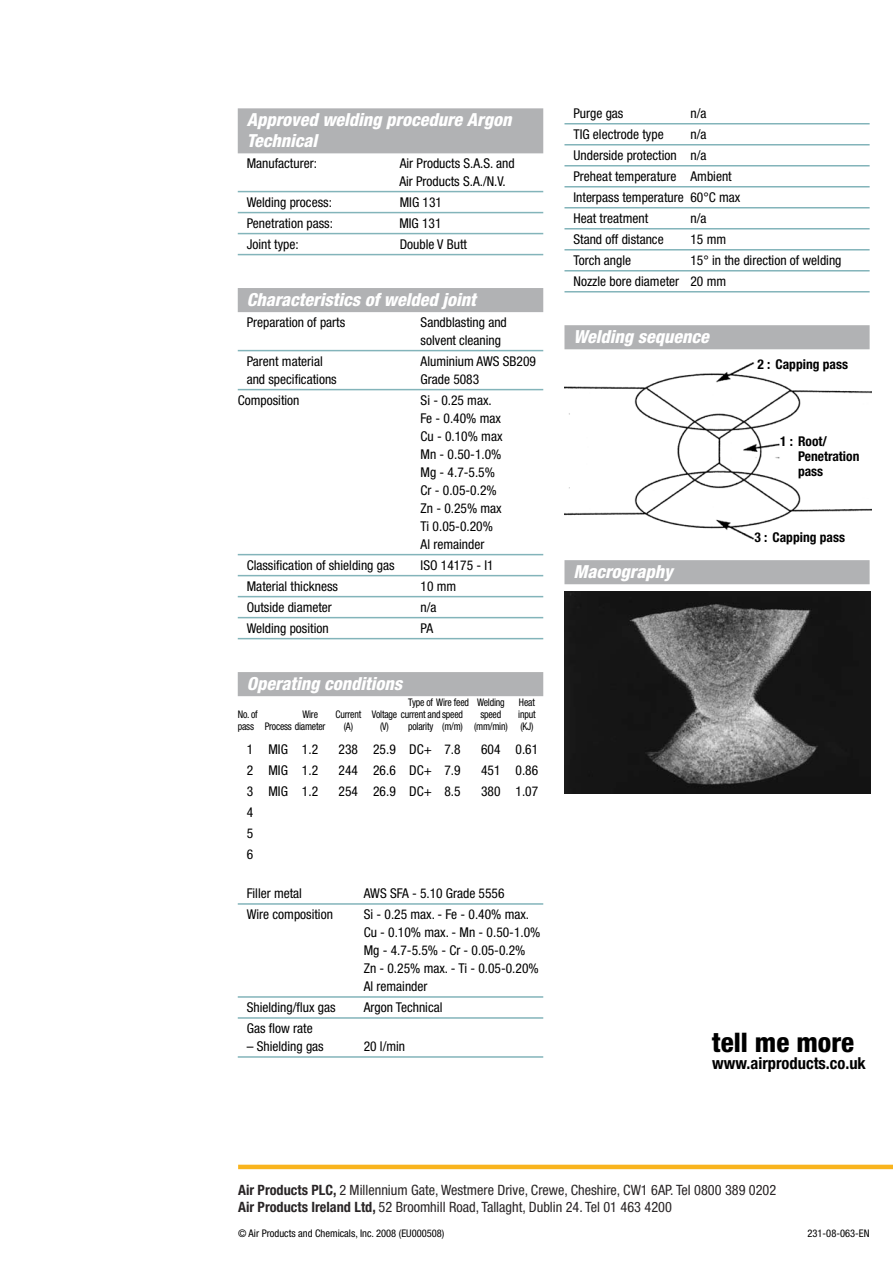
<style>
.page{position:relative;width:893px;height:1263px;background:#fff}
.page>*{position:absolute;margin:0;border:0;box-sizing:border-box;transform-origin:0 0}
.t1{font:800 condensed 27px "Helvetica Neue";color:#000}
.t2{font:italic 800 condensed 18px/21px "Helvetica Neue";color:#fff}
.t3{font:700 condensed 16.5px "Helvetica Neue";color:#000}
.t4{font:condensed 14.25px/17.1px "Helvetica Neue";color:#292526}
.t5{font:condensed 13.5px/18px "Helvetica Neue";color:#000}
.t6{font:700 condensed 13.5px/15px "Helvetica Neue";color:#000}
.t7{font:condensed 10.5px "Helvetica Neue";letter-spacing:-.02em;color:#000;scale:.93 1}
.t8{font:condensed 10.5px "Helvetica Neue";color:#000}
.s1{font-weight:700}
</style>
<div class="page">
<img style="left:564px;top:363px;width:307px;height:177px">
<div style="left:238px;top:108px;width:305px;height:45px;background:#b1b2b4"></div>
<hr style="left:238px;top:191px;width:305px;height:1px;background:#83b4ba">
<hr style="left:238px;top:212px;width:305px;height:1px;background:#83b4ba">
<hr style="left:238px;top:233px;width:305px;height:1px;background:#83b4ba">
<hr style="left:238px;top:254px;width:305px;height:1px;background:#83b4ba">
<div style="left:238px;top:288px;width:305px;height:24px;background:#b1b2b4"></div>
<hr style="left:238px;top:350px;width:305px;height:1px;background:#83b4ba">
<hr style="left:238px;top:389px;width:305px;height:1px;background:#83b4ba">
<hr style="left:238px;top:554px;width:305px;height:1px;background:#83b4ba">
<hr style="left:238px;top:575px;width:305px;height:1px;background:#83b4ba">
<hr style="left:238px;top:596px;width:305px;height:1px;background:#83b4ba">
<hr style="left:238px;top:617px;width:305px;height:1px;background:#83b4ba">
<hr style="left:238px;top:638px;width:305px;height:1px;background:#83b4ba">
<div style="left:238px;top:672px;width:305px;height:24px;background:#b1b2b4"></div>
<hr style="left:238px;top:903px;width:305px;height:2px;background:#83b4ba">
<hr style="left:238px;top:996px;width:305px;height:2px;background:#83b4ba">
<hr style="left:238px;top:1017px;width:305px;height:2px;background:#83b4ba">
<hr style="left:238px;top:1056px;width:305px;height:2px;background:#83b4ba">
<hr style="left:564px;top:123px;width:306px;height:1px;background:#83b4ba">
<hr style="left:564px;top:144px;width:306px;height:1px;background:#83b4ba">
<hr style="left:564px;top:165px;width:306px;height:1px;background:#83b4ba">
<hr style="left:564px;top:186px;width:306px;height:1px;background:#83b4ba">
<hr style="left:564px;top:207px;width:306px;height:1px;background:#83b4ba">
<hr style="left:564px;top:228px;width:306px;height:1px;background:#83b4ba">
<hr style="left:564px;top:249px;width:306px;height:1px;background:#83b4ba">
<hr style="left:564px;top:270px;width:306px;height:1px;background:#83b4ba">
<hr style="left:564px;top:291px;width:306px;height:1px;background:#83b4ba">
<div style="left:564px;top:325px;width:306px;height:24px;background:#b1b2b4"></div>
<div style="left:564px;top:560px;width:306px;height:24px;background:#b1b2b4"></div>
<img style="left:564px;top:592px;width:306px;height:201px">
<hr style="left:238px;top:1165px;width:655px;height:4px;background:#f9b41d">
<h2 class="t2" style="left:247px;top:109px;width:266px">Approved welding procedure Argon<br>Technical</h2>
<p class="t5" style="left:247px;top:154px;width:72px">Manufacturer:</p>
<p class="t5" style="left:399px;top:154px;width:117px">Air Products S.A.S. and<br>Air Products S.A./N.V.</p>
<p class="t5" style="left:247px;top:193px;width:87px">Welding process:</p>
<p class="t5" style="left:400px;top:193px;width:44px">MIG 131</p>
<p class="t5" style="left:247px;top:214px;width:88px">Penetration pass:</p>
<p class="t5" style="left:399px;top:214px;width:44px">MIG 131</p>
<p class="t5" style="left:247px;top:235px;width:53px">Joint type:</p>
<p class="t5" style="left:400px;top:235px;width:69px">Double V Butt</p>
<h2 class="t2" style="left:247px;top:289px;width:231px">Characteristics of welded joint</h2>
<p class="t5" style="left:247px;top:313px;width:100px">Preparation of parts</p>
<p class="t5" style="left:421px;top:313px;width:88px">Sandblasting and solvent cleaning</p>
<p class="t5" style="left:247px;top:352px;width:78px">Parent material</p>
<p class="t5" style="left:421px;top:352px;width:117px">Aluminium AWS SB209</p>
<p class="t5" style="left:247px;top:370px;width:92px">and specifications</p>
<p class="t5" style="left:421px;top:370px;width:60px">Grade 5083</p>
<p class="t5" style="left:238px;top:391px;width:63px">Composition</p>
<p class="t5" style="left:421px;top:391px;width:83px">Si - 0.25 max.<br>Fe - 0.40% max<br>Cu - 0.10% max<br>Mn - 0.50-1.0%<br>Mg - 4.7-5.5%<br>Cr - 0.05-0.2%<br>Zn - 0.25% max<br>Ti 0.05-0.20%<br>Al remainder</p>
<p class="t5" style="left:247px;top:556px;width:149px">Classification of shielding gas</p>
<p class="t5" style="left:421px;top:556px;width:75px">ISO 14175 - I1</p>
<p class="t5" style="left:247px;top:577px;width:93px">Material thickness</p>
<p class="t5" style="left:421px;top:577px;width:37px">10 mm</p>
<p class="t5" style="left:247px;top:598px;width:87px">Outside diameter</p>
<p class="t5" style="left:421px;top:598px;width:17px">n/a</p>
<p class="t5" style="left:247px;top:619px;width:83px">Welding position</p>
<p class="t5" style="left:421px;top:619px;width:14px">PA</p>
<h2 class="t2" style="left:247px;top:673px;width:157px">Operating conditions</h2>
<p class="t7" style="left:408px;top:696px;width:105px">Type of Wire feed Welding</p>
<p class="t7" style="left:519px;top:696px;width:19px">Heat</p>
<p class="t7" style="left:238px;top:708px;width:23px">No. of</p>
<p class="t7" style="left:302px;top:708px;width:18px">Wire</p>
<p class="t7" style="left:336px;top:708px;width:139px">Current Voltage current and speed</p>
<p class="t7" style="left:480px;top:708px;width:24px">speed</p>
<p class="t7" style="left:518px;top:708px;width:20px">input</p>
<p class="t7" style="left:238px;top:720px;width:96px">pass Process diameter</p>
<p class="t7" style="left:344px;top:720px;width:11px">(A)</p>
<p class="t7" style="left:380px;top:720px;width:166px">(V) polarity (m/m) (mm/min) (KJ)</p>
<p class="t5" style="left:247px;top:740px;width:73px">1 MIG 1.2</p>
<p class="t5" style="left:339px;top:740px;width:123px">238 25.9 DC+ 7.8</p>
<p class="t5" style="left:481px;top:740px;width:59px">604 0.61</p>
<p class="t5" style="left:247px;top:761px;width:73px">2 MIG 1.2</p>
<p class="t5" style="left:339px;top:761px;width:123px">244 26.6 DC+ 7.9</p>
<p class="t5" style="left:481px;top:761px;width:59px">451 0.86</p>
<p class="t5" style="left:247px;top:782px;width:73px">3 MIG 1.2</p>
<p class="t5" style="left:339px;top:782px;width:123px">254 26.9 DC+ 8.5</p>
<p class="t5" style="left:481px;top:782px;width:59px">380 1.07</p>
<p class="t5" style="left:247px;top:802px;width:8px;line-height:21px;text-align:justify">4<br>5<br>6</p>
<p class="t5" style="left:247px;top:884px;width:57px">Filler metal</p>
<p class="t5" style="left:364px;top:884px;width:142px">AWS SFA - 5.10 Grade 5556</p>
<p class="t5" style="left:247px;top:905px;width:88px">Wire composition</p>
<p class="t5" style="left:364px;top:905px;width:178px">Si - 0.25 max. - Fe - 0.40% max.<br>Cu - 0.10% max. - Mn - 0.50-1.0%<br>Mg - 4.7-5.5% - Cr - 0.05-0.2%<br>Zn - 0.25% max. - Ti - 0.05-0.20%<br>Al remainder</p>
<p class="t5" style="left:247px;top:998px;width:90px">Shielding/flux gas</p>
<p class="t5" style="left:364px;top:998px;width:80px">Argon Technical</p>
<p class="t5" style="left:247px;top:1019px;width:67px">Gas flow rate</p>
<p class="t5" style="left:247px;top:1037px;width:78px">– Shielding gas</p>
<p class="t5" style="left:364px;top:1037px;width:43px">20 l/min</p>
<p class="t5" style="left:573px;top:104px;width:51px">Purge gas</p>
<p class="t5" style="left:690px;top:104px;width:17px">n/a</p>
<p class="t5" style="left:573px;top:125px;width:92px">TIG electrode type</p>
<p class="t5" style="left:573px;top:124px;width:168px;line-height:21px;text-indent:117px">n/a<br>Underside protection n/a<br>Preheat temperature Ambient<br>Interpass temperature 60°C max<br>Heat treatment</p>
<p class="t5" style="left:690px;top:209px;width:17px">n/a</p>
<p class="t5" style="left:573px;top:230px;width:92px">Stand off distance</p>
<p class="t5" style="left:690px;top:230px;width:37px">15 mm</p>
<p class="t5" style="left:573px;top:251px;width:59px">Torch angle</p>
<p class="t5" style="left:573px;top:250px;width:270px;line-height:21px;text-indent:117px">15° in the direction of welding<br>Nozzle bore diameter 20 mm</p>
<h2 class="t2" style="left:573px;top:326px;width:137px">Welding sequence</h2>
<h2 class="t2" style="left:573px;top:561px;width:101px">Macrography</h2>
<p class="t6" style="left:758px;top:356px;width:92px">2 : Capping pass</p>
<p class="t6" style="left:798px;top:433px;width:63px;text-indent:-18px">1 : Root/<br>Penetration pass</p>
<p class="t6" style="left:754px;top:529px;width:92px">3 : Capping pass</p>
<h1 class="t1" style="left:712px;top:1026px;width:143px">tell me more</h1>
<p class="t3" style="left:712px;top:1053px;width:155px">www.airproducts.co.uk</p>
<p class="t4" style="left:238px;top:1181px;width:540px"><span class="s1">Air Products PLC,</span> 2 Millennium Gate, Westmere Drive, Crewe, Cheshire, CW1 6AP. Tel 0800 389 0202<br><span class="s1">Air Products Ireland Ltd,</span> 52 Broomhill Road, Tallaght, Dublin 24. Tel 01 463 4200</p>
<p class="t8" style="left:238px;top:1228px;width:208px">© Air Products and Chemicals, Inc. 2008 (EU000508)</p>
<p class="t8" style="left:807px;top:1228px;width:64px">231-08-063-EN</p>
</div>
